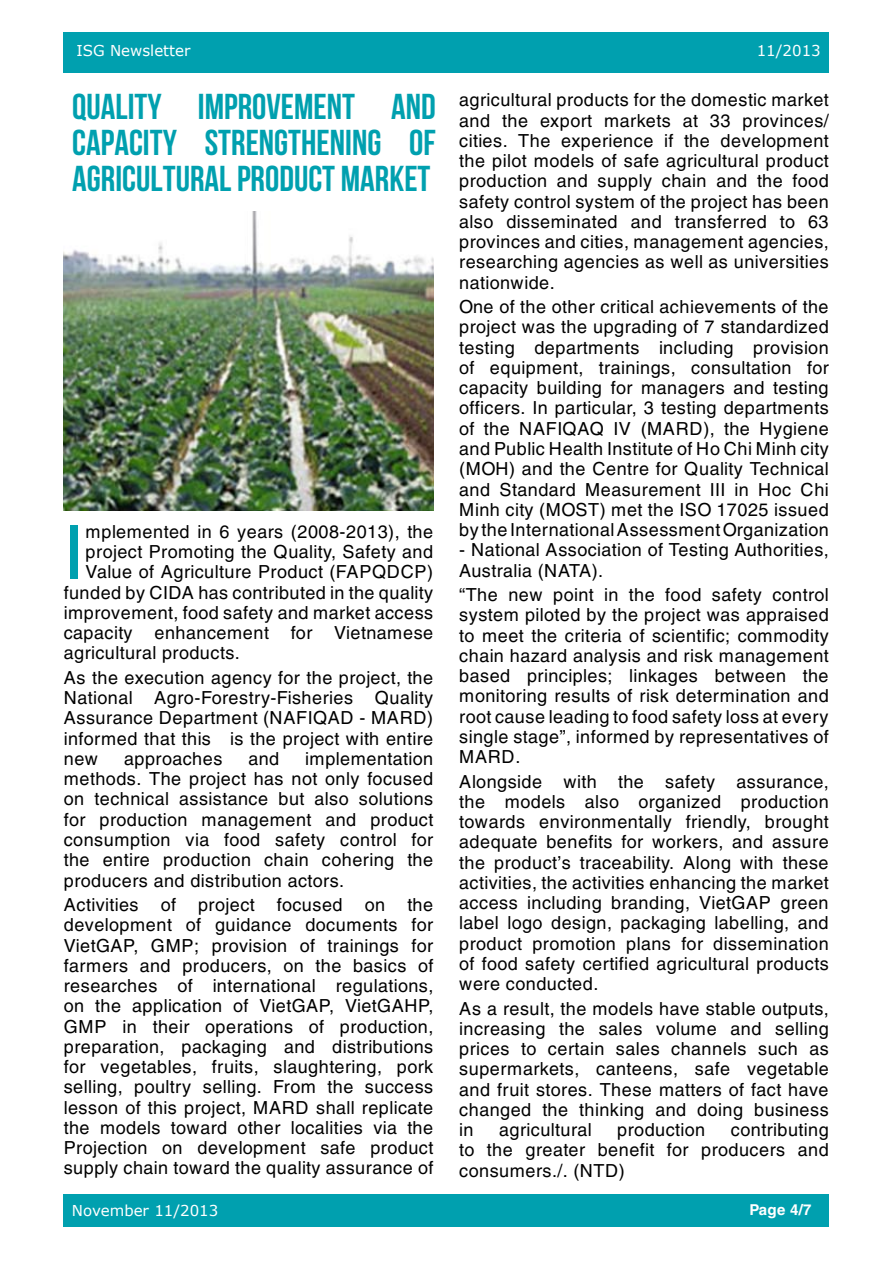
<style>
.page{position:relative;width:893px;height:1263px;background:#fff}
.page>*{position:absolute;margin:0;border:0;box-sizing:border-box;transform-origin:0 0}
.t1{font:74.4px "UTM Helve";color:#00a0af}
.t2{font:36px/36px "UTM Bebas";color:#00a0af;text-align:justify}
.t3{font:18px/20.2px "UTM Helve";color:#000;text-align:justify}
.t4{font:15px "Verdana";color:#fff}
.t5{font:700 15px "UTM Helve";color:#fff}
</style>
<div class="page">
<div style="left:64px;top:32px;width:765px;height:40px;background:#00a0af"></div>
<div style="left:64px;top:1195px;width:765px;height:32px;background:#00a0af"></div>
<img style="left:64px;top:211px;width:370px;height:299px">
<p class="t4" style="left:77px;top:41px;width:115px">ISG Newsletter</p>
<p class="t4" style="left:757px;top:41px;width:66px">11/2013</p>
<h2 class="t2" style="left:72px;top:85px;width:365px">QUALITY IMPROVEMENT AND CAPACITY STRENGTHENING OF AGRICULTURAL PRODUCT MARKET</h2>
<h1 class="t1" style="left:64px;top:494px;width:23px">I</h1>
<p class="t3" style="left:86px;top:519px;width:350px">mplemented in 6 years (2008-2013), the</p>
<p class="t3" style="left:86px;top:540px;width:350px">project Promoting the Quality, Safety and</p>
<p class="t3" style="left:86px;top:560px;width:350px">Value of Agriculture Product (FAPQDCP)</p>
<p class="t3" style="left:64px;top:580px;width:371px">funded by CIDA has contributed in the quality</p>
<p class="t3" style="left:64px;top:600px;width:371px">improvement, food safety and market access</p>
<p class="t3" style="left:64px;top:621px;width:371px">capacity enhancement for Vietnamese</p>
<p class="t3" style="left:64px;top:641px;width:178px">agricultural products.</p>
<p class="t3" style="left:64px;top:665px;width:371px">As the execution agency for the project, the National Agro-Forestry-Fisheries Quality Assurance Department (NAFIQAD - MARD) informed that this is the project with entire new</p>
<p class="t3" style="left:64px;top:746px;width:371px;text-indent:241px">implementation methods. The project has not only focused on technical assistance but also solutions for production management and product consumption via food safety control for the entire production chain cohering the producers and distribution actors.</p>
<p class="t3" style="left:64px;top:892px;width:371px">Activities of project focused on the development of guidance documents for VietGAP, GMP; provision of trainings for farmers and producers, on the basics of researches of international regulations, on the application of VietGAP, VietGAHP, GMP in their operations of production, preparation, packaging and distributions for vegetables, fruits, slaughtering, pork selling, poultry selling. From the success lesson of this project, MARD shall replicate the models toward other localities via the Projection on development safe product supply chain toward the quality assurance of</p>
<p class="t3" style="left:124px;top:746px;width:100px">approaches</p>
<p class="t3" style="left:248px;top:746px;width:33px">and</p>
<p class="t3" style="left:459px;top:88px;width:371px">agricultural products for the domestic market and the export markets at 33 provinces/ cities. The experience if the development the pilot models of safe agricultural product production and supply chain and the food safety control system of the project has been also disseminated and transferred to 63 provinces and cities, management agencies, researching agencies as well as universities nationwide.</p>
<p class="t3" style="left:459px;top:295px;width:371px">One of the other critical achievements of the project was the upgrading of 7 standardized testing departments including provision of equipment, trainings, consultation for capacity building for managers and testing officers. In particular, 3 testing departments of the NAFIQAQ IV (MARD), the Hygiene and Public Health Institute of Ho Chi Minh city (MOH) and the Centre for Quality Technical and Standard Measurement III in Hoc Chi Minh city (MOST) met the ISO 17025 issued by the International Assessment Organization</p>
<p class="t3" style="left:459px;top:538px;width:371px">- National Association of Testing Authorities,<br>Australia (NATA).</p>
<p class="t3" style="left:459px;top:583px;width:371px">“The new point in the food safety control system piloted by the project was appraised to meet the criteria of scientific; commodity chain hazard analysis and risk management based principles; linkages between the monitoring results of risk determination and root cause leading to food safety loss at every single stage”, informed by representatives of MARD.</p>
<p class="t3" style="left:459px;top:769px;width:371px">Alongside with the safety assurance, the models also organized production towards environmentally friendly, brought adequate benefits for workers, and assure the product’s traceability. Along with these activities, the activities enhancing the market access including branding, VietGAP green label logo design, packaging labelling, and product promotion plans for dissemination of food safety certified agricultural products were conducted.</p>
<p class="t3" style="left:459px;top:996px;width:371px">As a result, the models have stable outputs, increasing the sales volume and selling prices to certain sales channels such as supermarkets, canteens, safe vegetable and fruit stores. These matters of fact have changed the thinking and doing business in</p>
<p class="t3" style="left:459px;top:1118px;width:371px;text-indent:272px">contributing to the greater benefit for producers and consumers./. (NTD)</p>
<p class="t3" style="left:499px;top:1118px;width:94px">agricultural</p>
<p class="t3" style="left:617px;top:1118px;width:90px">production</p>
<p class="t4" style="left:72px;top:1201px;width:148px">November 11/2013</p>
<p class="t5" style="left:749px;top:1197px;width:64px">Page 4/7</p>
</div>
